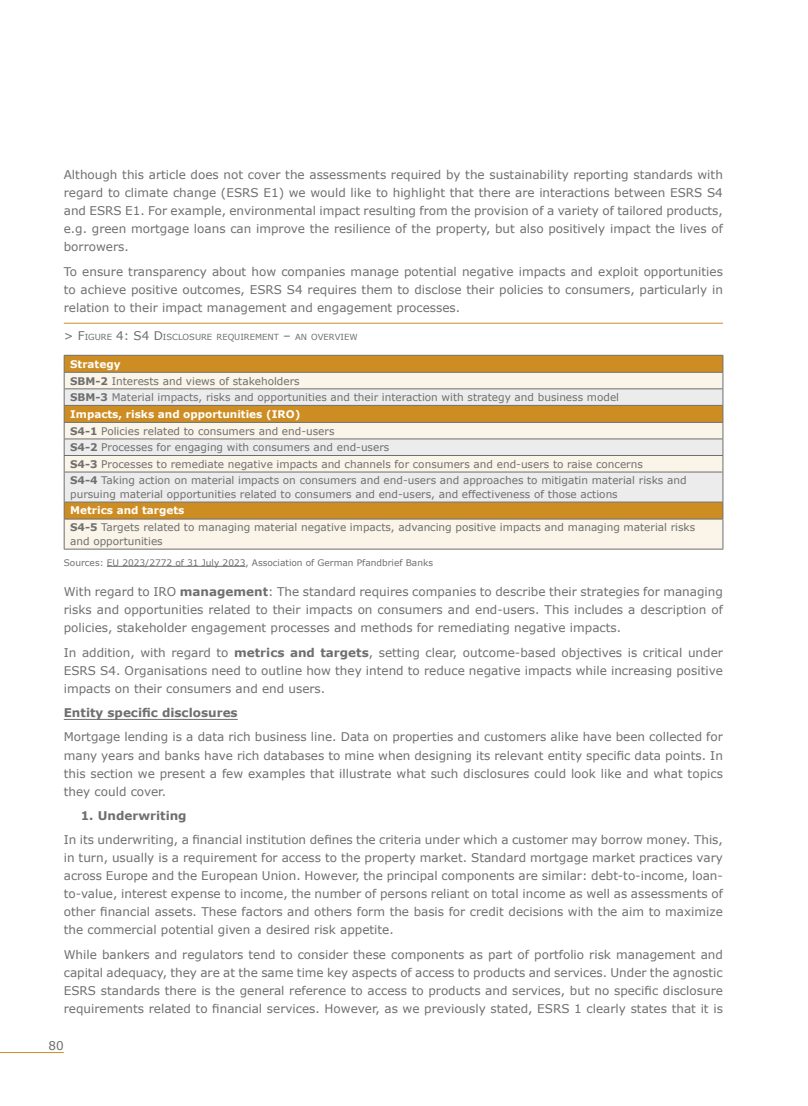
<style>
.page{position:relative;width:808px;height:1106px;background:#fff}
.page>*{position:absolute;margin:0;border:0;box-sizing:border-box;transform-origin:0 0}
.t1{font:12px/18px "Verdana";color:#6f6f6e;text-align:justify}
.t2{font:700 12px "Verdana";color:#6f6f6e}
.t3{font:10.5px/16.6px "Verdana";color:#6f6f6e}
.t4{font:9px "Verdana";color:#6f6f6e}
.t5{font:8.4px "Verdana";color:#6f6f6e}
.s1{font-size:12px}
.s2{font-weight:700;color:#fff}
.s3{font-weight:700}
</style>
<div class="page">
<hr style="left:0;top:1052px;width:64px;height:1px;background:#ce8d22">
<hr style="left:64px;top:323px;width:659px;height:1px;background:#ce8d22">
<hr style="left:107px;top:566px;width:138px;height:1px;background:#6f6f6e">
<hr style="left:64px;top:719px;width:174px;height:1px;background:#6f6f6e">
<div style="left:65px;top:356px;width:657px;height:16px;background:#ce8d22"></div>
<svg style="left:65px;top:373px;width:657px;height:176px;fill:#faf4e9"></svg>
<svg style="left:65px;top:389px;width:657px;height:112px;fill:#ececec"></svg>
<hr style="left:64px;top:372px;width:659px;height:1px;background:#6f6f6e">
<hr style="left:64px;top:422px;width:659px;height:1px;background:#6f6f6e">
<hr style="left:64px;top:518px;width:659px;height:1px;background:#6f6f6e">
<hr style="left:64px;top:355px;width:659px;height:1px;background:#6f6f6e">
<hr style="left:64px;top:519px;width:1px;height:30px;background:#6f6f6e">
<hr style="left:722px;top:519px;width:1px;height:30px;background:#6f6f6e">
<hr style="left:64px;top:549px;width:659px;height:1px;background:#6f6f6e">
<hr style="left:64px;top:388px;width:659px;height:1px;background:#6f6f6e">
<hr style="left:64px;top:405px;width:659px;height:1px;background:#6f6f6e">
<hr style="left:64px;top:438px;width:659px;height:1px;background:#6f6f6e">
<hr style="left:64px;top:455px;width:659px;height:1px;background:#6f6f6e">
<hr style="left:64px;top:471px;width:659px;height:1px;background:#6f6f6e">
<svg style="left:64px;top:356px;width:1px;height:162px"></svg>
<svg style="left:722px;top:356px;width:1px;height:162px"></svg>
<hr style="left:64px;top:501px;width:659px;height:1px;background:#6f6f6e">
<p class="t1" style="left:64px;top:166px;width:661px">Although this article does not cover the assessments required by the sustainability reporting standards with regard to climate change (ESRS E1) we would like to highlight that there are interactions between ESRS S4 and ESRS E1. For example, environmental impact resulting from the provision of a variety of tailored products, e.g. green mortgage loans can improve the resilience of the property, but also positively impact the lives of borrowers.</p>
<p class="t1" style="left:64px;top:262px;width:661px">To ensure transparency about how companies manage potential negative impacts and exploit opportunities to achieve positive outcomes, ESRS S4 requires them to disclose their policies to consumers, particularly in relation to their impact management and engagement processes.</p>
<p class="t5" style="left:64px;top:332px;width:295px"><span class="s1">&gt; F</span>IGURE <span class="s1">4: S4 D</span>ISCLOSURE REQUIREMENT <span class="s1">–</span> AN OVERVIEW</p>
<p class="t3" style="left:70px;top:355px;width:618px"><span class="s2">Strategy<br></span><span class="s3">SBM-2</span> Interests and views of stakeholders<br><span class="s3">SBM-3</span> Material impacts, risks and opportunities and their interaction with strategy and business model<br><span class="s2">Impacts, risks and opportunities (IRO)<br></span><span class="s3">S4-1</span> Policies related to consumers and end-users<br><span class="s3">S4-2</span> Processes for engaging with consumers and end-users<br><span class="s3">S4-3</span> Processes to remediate negative impacts and channels for consumers and end-users to raise concerns<br><span class="s3">S4-4</span> Taking action on material impacts on consumers and end-users and approaches to mitigatin material risks and</p>
<p class="t3" style="left:70px;top:486px;width:549px">pursuing material opportunities related to consumers and end-users, and effectiveness of those actions</p>
<p class="t3" style="left:70px;top:502px;width:627px"><span class="s2">Metrics and targets<br></span><span class="s3">S4-5</span> Targets related to managing material negative impacts, advancing positive impacts and managing material risks</p>
<p class="t3" style="left:70px;top:533px;width:94px">and opportunities</p>
<p class="t4" style="left:64px;top:556px;width:371px">Sources: EU 2023/2772 of 31 July 2023, Association of German Pfandbrief Banks</p>
<p class="t1" style="left:64px;top:583px;width:661px">With regard to IRO <span class="s3">management</span>: The standard requires companies to describe their strategies for managing risks and opportunities related to their impacts on consumers and end-users. This includes a description of policies, stakeholder engagement processes and methods for remediating negative impacts.</p>
<p class="t1" style="left:64px;top:643px;width:661px">In addition, with regard to <span class="s3">metrics and targets</span>, setting clear, outcome-based objectives is critical under ESRS S4. Organisations need to outline how they intend to reduce negative impacts while increasing positive impacts on their consumers and end users.</p>
<p class="t2" style="left:64px;top:705px;width:175px">Entity specific disclosures</p>
<p class="t1" style="left:64px;top:728px;width:661px">Mortgage lending is a data rich business line. Data on properties and customers alike have been collected for many years and banks have rich databases to mine when designing its relevant entity specific data points. In this section we present a few examples that illustrate what such disclosures could look like and what topics they could cover.</p>
<p class="t2" style="left:81px;top:807px;width:107px">1. Underwriting</p>
<p class="t1" style="left:64px;top:831px;width:661px">In its underwriting, a financial institution defines the criteria under which a customer may borrow money. This, in turn, usually is a requirement for access to the property market. Standard mortgage market practices vary across Europe and the European Union. However, the principal components are similar: debt-to-income, loan&shy;to-value, interest expense to income, the number of persons reliant on total income as well as assessments of other financial assets. These factors and others form the basis for credit decisions with the aim to maximize the commercial potential given a desired risk appetite.</p>
<p class="t1" style="left:64px;top:945px;width:661px">While bankers and regulators tend to consider these components as part of portfolio risk management and capital adequacy, they are at the same time key aspects of access to products and services. Under the agnostic ESRS standards there is the general reference to access to products and services, but no specific disclosure requirements related to financial services. However, as we previously stated, ESRS 1 clearly states that it is</p>
<p class="t1" style="left:49px;top:1037px;width:17px">80</p>
</div>
